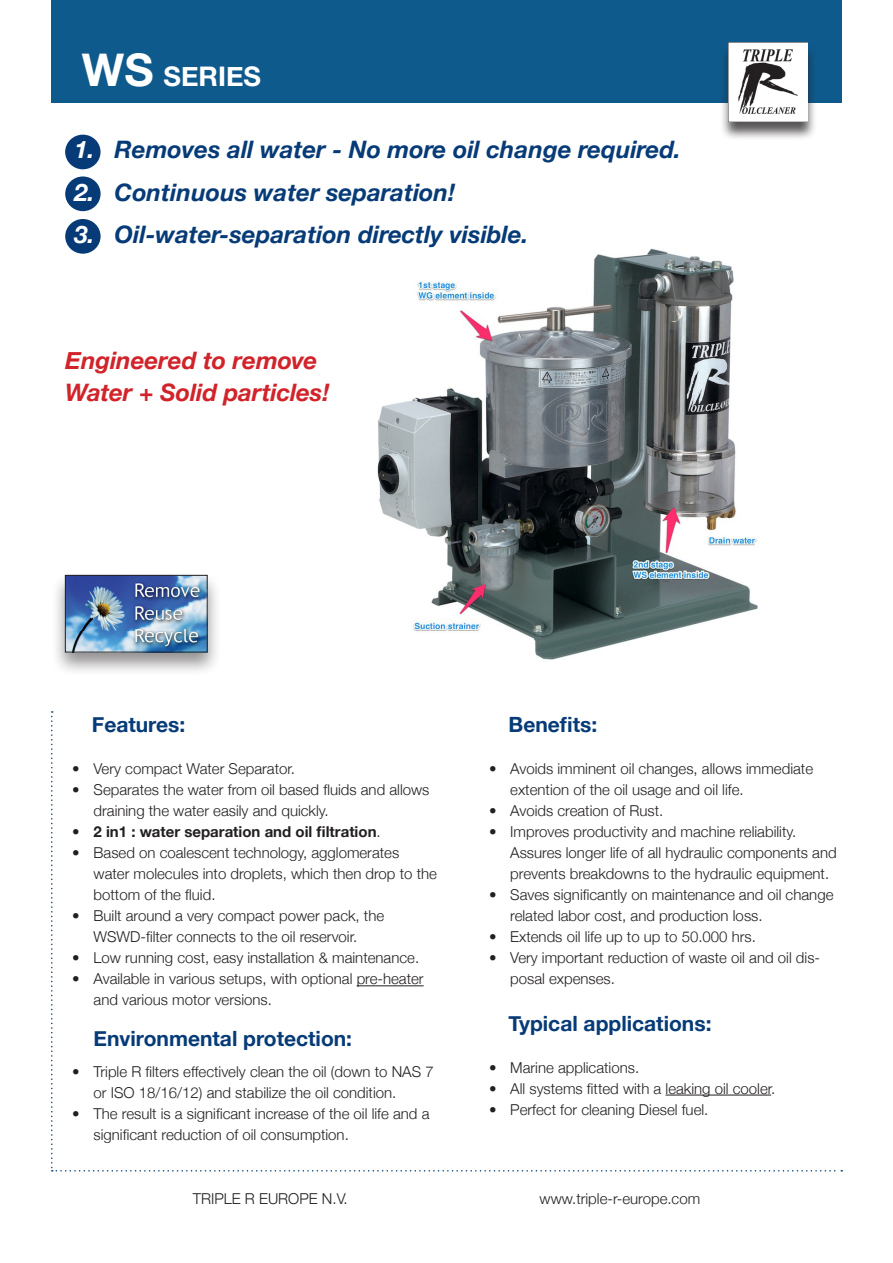
<style>
.page{position:relative;width:893px;height:1263px;background:#fff}
.page>*{position:absolute;margin:0;border:0;box-sizing:border-box;transform-origin:0 0}
.t1{font:700 27px "Helvetica Neue";color:#fff}
.t2{font:italic 700 24px "Helvetica Neue";color:#063b77}
.t3{font:italic 700 24px/32.8px "Helvetica Neue";letter-spacing:-.005em;color:#d1232a}
.t4{font:700 21px "Helvetica Neue";color:#063b77}
.t5{font:300 15px/21px "Helvetica Neue";color:#231f20}
.t6{font:700 15px "Helvetica Neue";color:#231f20}
.s1{font-size:45px}
.s2{color:#fff}
.s3{font-weight:300}
</style>
<div class="page">
<img style="left:377px;top:248px;width:381px;height:412px">
<div style="left:65px;top:219px;width:36px;height:35px;background:#063b77;border-radius:50%"></div>
<div style="left:65px;top:176px;width:36px;height:35px;background:#063b77;border-radius:50%"></div>
<div style="left:65px;top:135px;width:36px;height:34px;background:#063b77;border-radius:50%"></div>
<div style="left:51px;top:0;width:791px;height:102px;background:#0e5a8d"></div>
<div style="left:51px;top:571px;width:170px;height:106px;background:#231f20;opacity:.5"></div>
<img style="left:67px;top:577px;width:138px;height:73px">
<div style="left:65px;top:575px;width:142px;height:77px;border:1px solid #231f20"></div>
<hr style="left:665px;top:1095px;width:106px;height:1px;background:#231f20">
<hr style="left:357px;top:985px;width:67px;height:1px;background:#231f20">
<div style="left:720px;top:44px;width:97px;height:97px;background:#231f20;opacity:.75"></div>
<img style="left:729px;top:42px;width:79px;height:80px">
<p class="t1" style="left:82px;top:55px;width:181px"><span class="s1">WS</span> SERIES</p>
<p class="t2" style="left:74px;top:131px;width:608px"><span class="s2">1.</span> Removes all water - No more oil change required.</p>
<p class="t2" style="left:74px;top:174px;width:382px"><span class="s2">2.</span> Continuous water separation!</p>
<p class="t2" style="left:74px;top:216px;width:455px"><span class="s2">3.</span> Oil-water-separation directly visible.</p>
<p class="t3" style="left:65px;top:344px;width:266px">Engineered to remove<br>Water + Solid particles!</p>
<p class="t4" style="left:92px;top:708px;width:95px">Features:</p>
<p class="t5" style="left:72px;top:758px;width:224px">• Very compact Water Separator.</p>
<p class="t5" style="left:94px;top:779px;width:337px;text-indent:-21px">• Separates the water from oil based fluids and allows draining the water easily and quickly.</p>
<p class="t6" style="left:72px;top:820px;width:310px"><span class="s3">•</span> 2 in1 : water separation and oil filtration<span class="s3">.</span></p>
<p class="t5" style="left:94px;top:842px;width:345px;text-indent:-21px">• Based on coalescent technology, agglomerates water molecules into droplets, which then drop to the bottom of the fluid.</p>
<p class="t5" style="left:72px;top:905px;width:313px;text-align:center">• Built around a very compact power pack, the<br>WSWD-filter connects to the oil reservoir.</p>
<p class="t5" style="left:72px;top:947px;width:348px">• Low running cost, easy installation &amp; maintenance.</p>
<p class="t5" style="left:94px;top:968px;width:332px;text-indent:-21px">• Available in various setups, with optional pre-heater and various motor versions.</p>
<p class="t4" style="left:94px;top:1021px;width:260px">Environmental protection:</p>
<p class="t5" style="left:94px;top:1060px;width:342px;text-indent:-21px">• Triple R filters effectively clean the oil (down to NAS 7 or ISO 18/16/12) and stabilize the oil condition.</p>
<p class="t5" style="left:94px;top:1102px;width:337px;text-indent:-21px">• The result is a significant increase of the oil life and a significant reduction of oil consumption.</p>
<p class="t4" style="left:509px;top:708px;width:90px">Benefits:</p>
<p class="t5" style="left:510px;top:758px;width:304px;text-indent:-21px">• Avoids imminent oil changes, allows immediate extention of the oil usage and oil life.</p>
<p class="t5" style="left:489px;top:800px;width:176px">• Avoids creation of Rust.</p>
<p class="t5" style="left:489px;top:821px;width:309px">• Improves productivity and machine reliability.</p>
<p class="t5" style="left:510px;top:842px;width:328px">Assures longer life of all hydraulic components and prevents breakdowns to the hydraulic equipment.</p>
<p class="t5" style="left:510px;top:884px;width:325px;text-indent:-21px">• Saves significantly on maintenance and oil change related labor cost, and production loss.</p>
<p class="t5" style="left:489px;top:926px;width:268px">• Extends oil life up to up to 50.000 hrs.</p>
<p class="t5" style="left:510px;top:947px;width:311px;text-indent:-21px">• Very important reduction of waste oil and oil dis&shy;posal expenses.</p>
<p class="t4" style="left:509px;top:1006px;width:204px">Typical applications:</p>
<p class="t5" style="left:489px;top:1056px;width:152px">• Marine applications.</p>
<p class="t5" style="left:489px;top:1077px;width:288px">• All systems fitted with a leaking oil cooler.</p>
<p class="t5" style="left:489px;top:1098px;width:221px">• Perfect for cleaning Diesel fuel.</p>
<p class="t5" style="left:193px;top:1187px;width:157px">TRIPLE R EUROPE N.V.</p>
<p class="t5" style="left:540px;top:1187px;width:162px">www.triple-r-europe.com</p>
</div>
